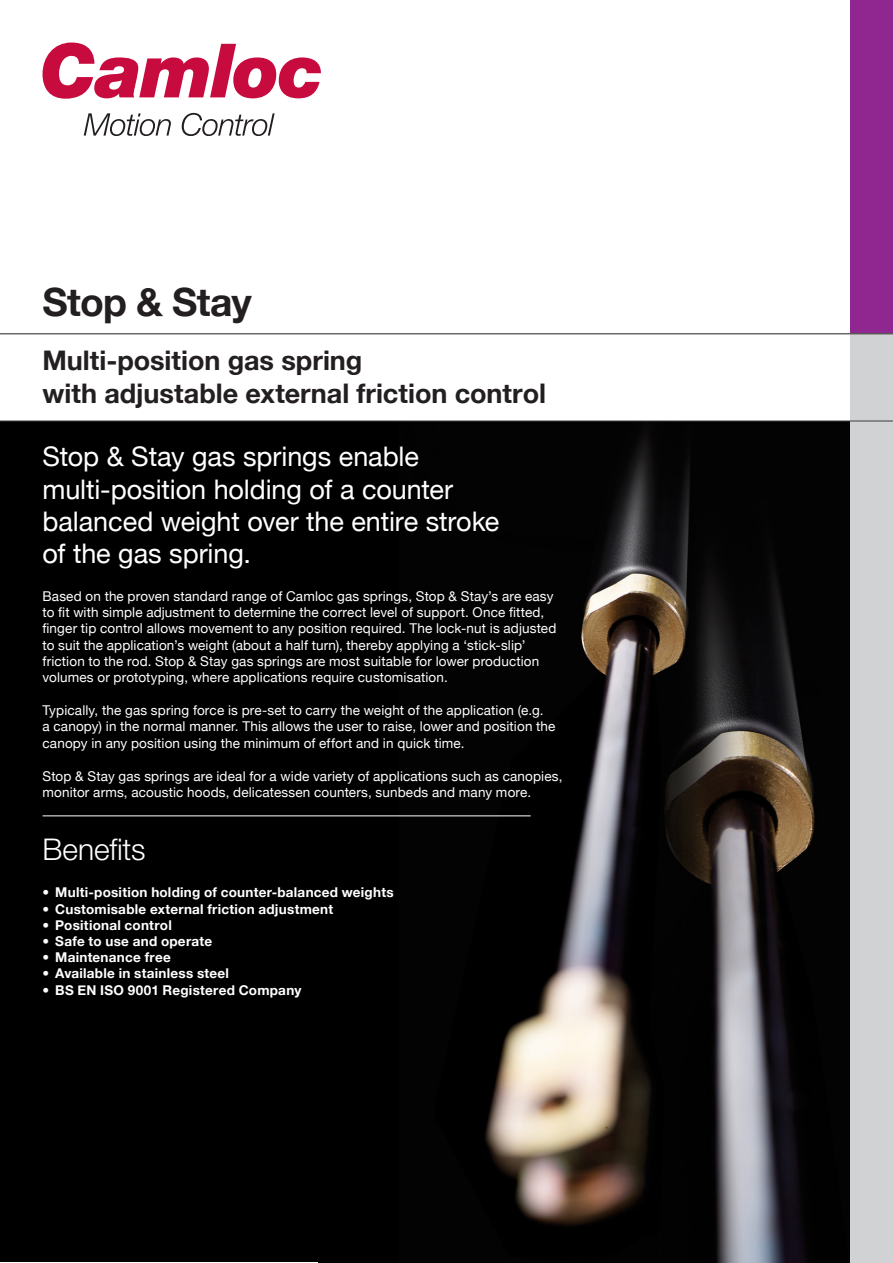
<style>
.page{position:relative;width:893px;height:1263px;background:#fff}
.page>*{position:absolute;margin:0;border:0;box-sizing:border-box;transform-origin:0 0}
.t1{font:700 39px "Helvetica Neue";letter-spacing:-.015em;color:#231f20}
.t2{font:300 30px "Helvetica Neue";letter-spacing:-.005em;color:#fff}
.t3{font:27px/32.4px "Helvetica Neue";letter-spacing:-.005em;color:#fff}
.t4{font:700 27px "Helvetica Neue";color:#231f20}
.t5{font:13.5px/16.2px "Helvetica Neue";letter-spacing:.01em;color:#fff}
.t6{font:700 13.5px "Helvetica Neue";letter-spacing:.02em;color:#fff}
</style>
<div class="page">
<img style="left:319px;top:422px;width:531px;height:841px">
<div style="left:1px;top:421px;width:398px;height:841px;background:#000"></div>
<svg style="left:84px;top:113px;width:87px;height:23px"></svg>
<svg style="left:182px;top:113px;width:93px;height:23px"></svg>
<svg style="left:43px;top:43px;width:278px;height:56px"></svg>
<div style="left:850px;top:0;width:43px;height:334px;background:#90268f"></div>
<div style="left:850px;top:334px;width:43px;height:929px;background:#d1d2d4"></div>
<hr style="left:0;top:334px;width:893px;height:1px;background:#231f20">
<hr style="left:0;top:421px;width:893px;height:1px;background:#3e3e3f">
<hr style="left:43px;top:816px;width:488px;height:1px;background:#fff">
<p class="t1" style="left:43px;top:277px;width:211px">Stop &amp; Stay</p>
<p class="t4" style="left:43px;top:344px;width:321px">Multi-position gas spring</p>
<p class="t4" style="left:43px;top:376px;width:505px">with adjustable external friction control</p>
<p class="t3" style="left:43px;top:440px;width:458px">Stop &amp; Stay gas springs enable multi-position holding of a counter balanced weight over the entire stroke of the gas spring.</p>
<p class="t5" style="left:43px;top:588px;width:515px">Based on the proven standard range of Camloc gas springs, Stop &amp; Stay’s are easy to fit with simple adjustment to determine the correct level of support. Once fitted, finger tip control allows movement to any position required. The lock-nut is adjusted to suit the application’s weight (about a half turn), thereby applying a ‘stick-slip’ friction to the rod. Stop &amp; Stay gas springs are most suitable for lower production volumes or prototyping, where applications require customisation.</p>
<p class="t5" style="left:43px;top:702px;width:514px">Typically, the gas spring force is pre-set to carry the weight of the application (e.g.<br>a canopy) in the normal manner. This allows the user to raise, lower and position the canopy in any position using the minimum of effort and in quick time.</p>
<p class="t5" style="left:43px;top:768px;width:521px">Stop &amp; Stay gas springs are ideal for a wide variety of applications such as canopies, monitor arms, acoustic hoods, delicatessen counters, sunbeds and many more.</p>
<p class="t2" style="left:43px;top:825px;width:104px">Benefits</p>
<p class="t6" style="left:43px;top:884px;width:353px">• Multi-position holding of counter-balanced weights</p>
<p class="t6" style="left:43px;top:900px;width:292px">• Customisable external friction adjustment</p>
<p class="t6" style="left:43px;top:917px;width:131px">• Positional control</p>
<p class="t6" style="left:43px;top:933px;width:171px">• Safe to use and operate</p>
<p class="t6" style="left:43px;top:949px;width:130px">• Maintenance free</p>
<p class="t6" style="left:43px;top:965px;width:188px">• Available in stainless steel</p>
<p class="t6" style="left:43px;top:981px;width:260px">• BS EN ISO 9001 Registered Company</p>
</div>
